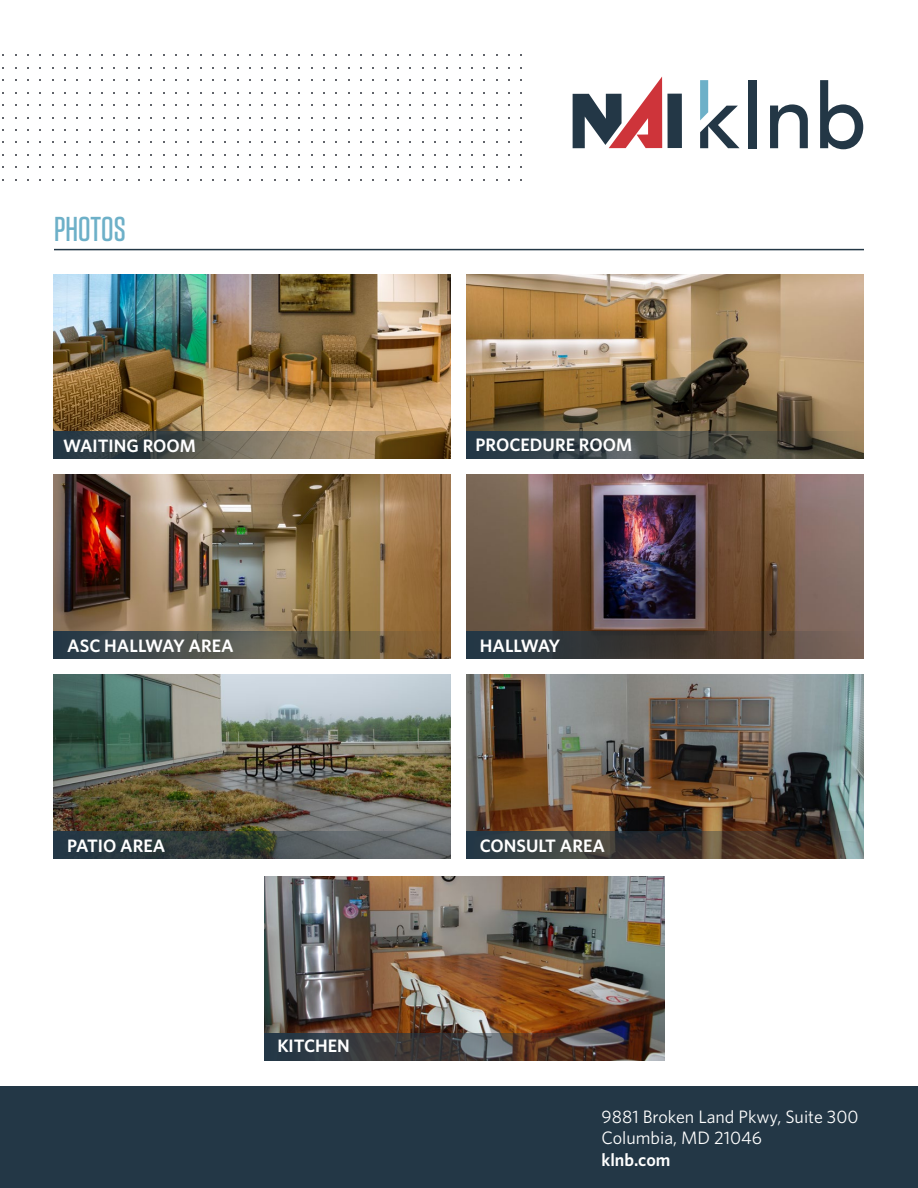
<style>
.page{position:relative;width:918px;height:1188px;background:#fff}
.page>*{position:absolute;margin:0;border:0;box-sizing:border-box;transform-origin:0 0}
.t1{font:500 34.5px "Tungsten";color:#6db0c8}
.t2{font:600 18px "Whitney";color:#fff}
.t3{font:18px/21.6px "Whitney";color:#fff}
.t4{font:600 18px "Whitney";letter-spacing:-.03em;color:#fff}
</style>
<div class="page">
<div style="left:667px;top:94px;width:15px;height:54px;background:#233746"></div>
<svg style="left:573px;top:77px;width:89px;height:71px"></svg>
<svg style="left:700px;top:80px;width:40px;height:68px"></svg>
<div style="left:748px;top:80px;width:8px;height:68px;background:#233746"></div>
<svg style="left:770px;top:104px;width:38px;height:44px"></svg>
<svg style="left:820px;top:80px;width:43px;height:69px"></svg>
<div style="left:0;top:1086px;width:918px;height:102px;background:#233746"></div>
<img style="left:264px;top:877px;width:400px;height:184px">
<hr style="left:54px;top:249px;width:810px;height:1px;background:#233746">
<img style="left:54px;top:275px;width:397px;height:156px">
<img style="left:54px;top:475px;width:397px;height:156px">
<img style="left:467px;top:275px;width:396px;height:184px">
<img style="left:467px;top:475px;width:397px;height:156px">
<img style="left:54px;top:675px;width:397px;height:156px">
<img style="left:467px;top:675px;width:397px;height:156px">
<svg style="left:54px;top:431px;width:397px;height:28px;background:#665e4c"></svg>
<svg style="left:54px;top:631px;width:397px;height:28px;background:#595547"></svg>
<svg style="left:54px;top:831px;width:397px;height:28px;background:#424c4e"></svg>
<svg style="left:264px;top:1033px;width:397px;height:28px;background:#48413f"></svg>
<svg style="left:467px;top:831px;width:397px;height:28px;background:#423e39"></svg>
<svg style="left:467px;top:631px;width:397px;height:28px;background:#443f3b"></svg>
<svg style="left:467px;top:431px;width:397px;height:27px;background:#484b46"></svg>
<h1 class="t1" style="left:54px;top:211px;width:73px">PHOTOS</h1>
<p class="t2" style="left:63px;top:434px;width:134px">WAITING ROOM</p>
<p class="t2" style="left:476px;top:432px;width:158px">PROCEDURE ROOM</p>
<p class="t2" style="left:67px;top:634px;width:168px">ASC HALLWAY AREA</p>
<p class="t4" style="left:480px;top:633px;width:82px">HALLWAY</p>
<p class="t2" style="left:67px;top:834px;width:100px">PATIO AREA</p>
<p class="t2" style="left:480px;top:833px;width:127px">CONSULT AREA</p>
<p class="t2" style="left:277px;top:1034px;width:74px">KITCHEN</p>
<p class="t3" style="left:602px;top:1105px;width:259px">9881 Broken Land Pkwy, Suite 300<br>Columbia, MD 21046</p>
<p class="t2" style="left:602px;top:1148px;width:70px">klnb.com</p>
</div>
